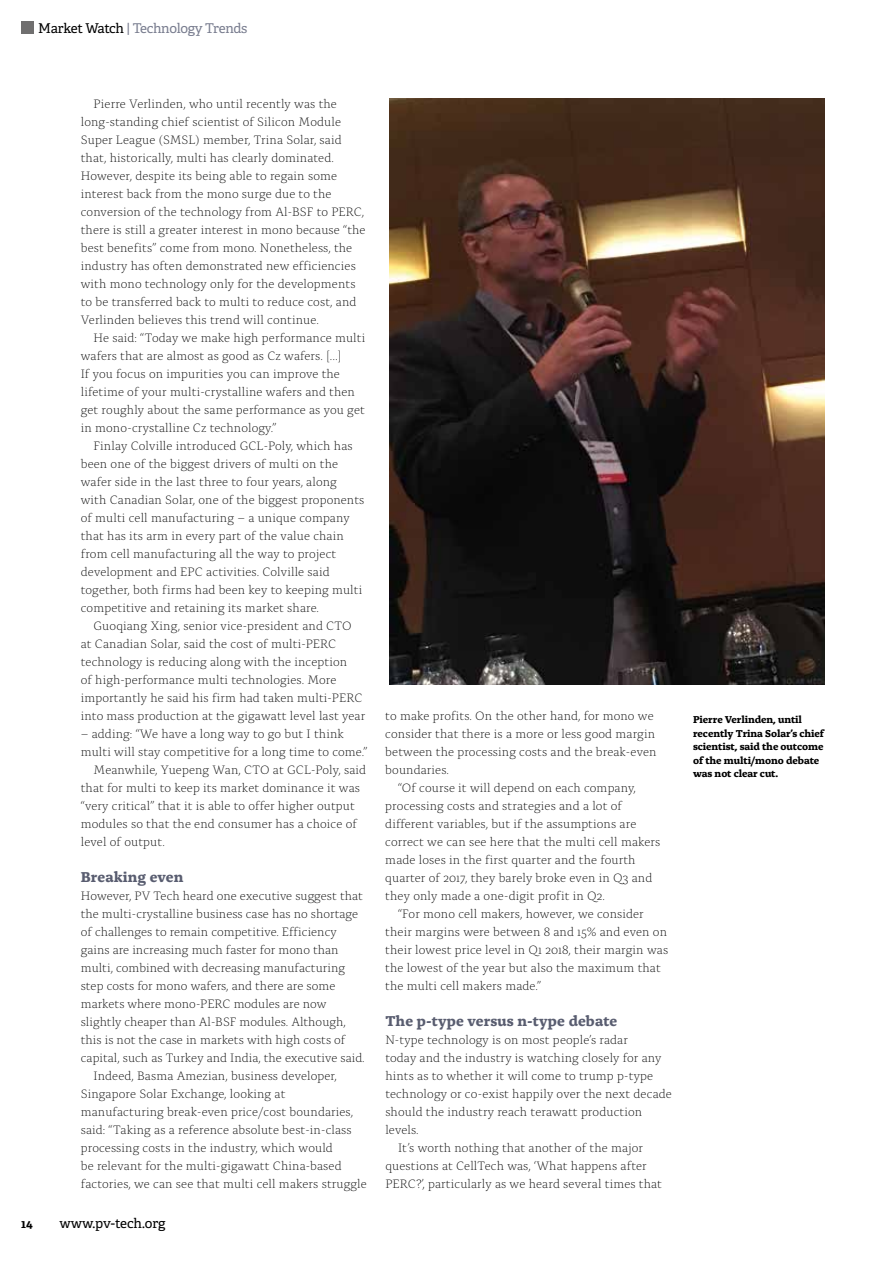
<style>
.page{position:relative;width:893px;height:1263px;background:#fff}
.page>*{position:absolute;margin:0;border:0;box-sizing:border-box;transform-origin:0 0}
.t1{font:700 15px "Alda OTCEV";letter-spacing:.005em;color:#595d70}
.t2{font:13.5px "Adelle PE";letter-spacing:-.025em;color:#797d8f}
.t3{font:13.5px "Adelle PE";letter-spacing:-.005em;color:#000}
.t4{font:300 12.75px/18px "Alda OTCEV";letter-spacing:.005em;color:#000}
.t5{font:700 12px "Adelle PE";color:#000}
.t6{font:700 10.5px/13.5px "Alda OTCEV";letter-spacing:-.01em;color:#000}
.s1{color:#000}
</style>
<div class="page">
<div style="left:21px;top:21px;width:13px;height:13px;background:#706f6f"></div>
<img style="left:389px;top:98px;width:436px;height:587px">
<p class="t2" style="left:38px;top:18px;width:211px"><span class="s1">Market Watch</span> | Technology Trends</p>
<p class="t4" style="left:81px;top:94px;width:286px;text-indent:13px">Pierre Verlinden, who until recently was the long-standing chief scientist of Silicon Module Super League (SMSL) member, Trina Solar, said that, historically, multi has clearly dominated.<br>However, despite its being able to regain some interest back from the mono surge due to the conversion of the technology from Al-BSF to PERC, there is still a greater interest in mono because “the best benefits” come from mono. Nonetheless, the industry has often demonstrated new efficiencies with mono technology only for the developments to be transferred back to multi to reduce cost, and Verlinden believes this trend will continue.</p>
<p class="t4" style="left:81px;top:328px;width:286px;text-indent:13px">He said: “Today we make high performance multi wafers that are almost as good as Cz wafers. […]<br>If you focus on impurities you can improve the lifetime of your multi-crystalline wafers and then get roughly about the same performance as you get in mono-crystalline Cz technology.”</p>
<p class="t4" style="left:81px;top:436px;width:285px;text-indent:13px">Finlay Colville introduced GCL-Poly, which has been one of the biggest drivers of multi on the wafer side in the last three to four years, along with Canadian Solar, one of the biggest proponents of multi cell manufacturing – a unique company that has its arm in every part of the value chain from cell manufacturing all the way to project development and EPC activities. Colville said together, both firms had been key to keeping multi competitive and retaining its market share.</p>
<p class="t4" style="left:81px;top:616px;width:286px;text-indent:13px">Guoqiang Xing, senior vice-president and CTO at Canadian Solar, said the cost of multi-PERC technology is reducing along with the inception<br>of high-performance multi technologies. More importantly he said his firm had taken multi-PERC into mass production at the gigawatt level last year</p>
<p class="t4" style="left:81px;top:724px;width:265px">– adding: “We have a long way to go but I think</p>
<p class="t4" style="left:81px;top:742px;width:288px">multi will stay competitive for a long time to come.”</p>
<p class="t4" style="left:94px;top:760px;width:274px">Meanwhile, Yuepeng Wan, CTO at GCL-Poly, said</p>
<p class="t4" style="left:81px;top:778px;width:281px">that for multi to keep its market dominance it was</p>
<p class="t4" style="left:81px;top:796px;width:276px">“very critical” that it is able to offer higher output</p>
<p class="t4" style="left:81px;top:814px;width:278px">modules so that the end consumer has a choice of</p>
<p class="t4" style="left:81px;top:832px;width:85px">level of output.</p>
<p class="t1" style="left:81px;top:865px;width:104px">Breaking even</p>
<p class="t4" style="left:81px;top:886px;width:284px">However, PV Tech heard one executive suggest that</p>
<p class="t4" style="left:81px;top:904px;width:279px">the multi-crystalline business case has no shortage</p>
<p class="t4" style="left:81px;top:922px;width:258px">of challenges to remain competitive. Efficiency</p>
<p class="t4" style="left:81px;top:940px;width:259px">gains are increasing much faster for mono than</p>
<p class="t4" style="left:81px;top:958px;width:266px">multi, combined with decreasing manufacturing</p>
<p class="t4" style="left:81px;top:976px;width:256px">step costs for mono wafers, and there are some</p>
<p class="t4" style="left:81px;top:994px;width:247px">markets where mono-PERC modules are now</p>
<p class="t4" style="left:81px;top:1012px;width:266px">slightly cheaper than Al-BSF modules. Although,</p>
<p class="t4" style="left:81px;top:1030px;width:266px">this is not the case in markets with high costs of</p>
<p class="t4" style="left:81px;top:1048px;width:285px">capital, such as Turkey and India, the executive said.</p>
<p class="t4" style="left:94px;top:1066px;width:245px">Indeed, Basma Amezian, business developer,</p>
<p class="t4" style="left:81px;top:1084px;width:206px">Singapore Solar Exchange, looking at</p>
<p class="t4" style="left:81px;top:1102px;width:274px">manufacturing break-even price/cost boundaries,</p>
<p class="t4" style="left:81px;top:1120px;width:272px">said: “Taking as a reference absolute best-in-class</p>
<p class="t4" style="left:81px;top:1138px;width:254px">processing costs in the industry, which would</p>
<p class="t4" style="left:81px;top:1156px;width:262px">be relevant for the multi-gigawatt China-based</p>
<p class="t4" style="left:81px;top:1174px;width:287px">factories, we can see that multi cell makers struggle</p>
<p class="t5" style="left:21px;top:1215px;width:13px">14</p>
<p class="t3" style="left:60px;top:1213px;width:107px">www.pv-tech.org</p>
<p class="t4" style="left:385px;top:706px;width:270px">to make profits. On the other hand, for mono we</p>
<p class="t4" style="left:385px;top:724px;width:271px">consider that there is a more or less good margin</p>
<p class="t4" style="left:385px;top:742px;width:273px">between the processing costs and the break-even</p>
<p class="t4" style="left:385px;top:760px;width:65px">boundaries.</p>
<p class="t4" style="left:398px;top:778px;width:239px">“Of course it will depend on each company,</p>
<p class="t4" style="left:385px;top:796px;width:238px">processing costs and strategies and a lot of</p>
<p class="t4" style="left:385px;top:814px;width:252px">different variables, but if the assumptions are</p>
<p class="t4" style="left:385px;top:832px;width:277px">correct we can see here that the multi cell makers</p>
<p class="t4" style="left:385px;top:850px;width:252px">made loses in the first quarter and the fourth</p>
<p class="t4" style="left:385px;top:868px;width:269px">quarter of 2017, they barely broke even in Q3 and</p>
<p class="t4" style="left:385px;top:886px;width:221px">they only made a one-digit profit in Q2.</p>
<p class="t4" style="left:398px;top:904px;width:247px">“For mono cell makers, however, we consider</p>
<p class="t4" style="left:385px;top:922px;width:283px">their margins were between 8 and 15% and even on</p>
<p class="t4" style="left:385px;top:940px;width:284px">their lowest price level in Q1 2018, their margin was</p>
<p class="t4" style="left:385px;top:958px;width:277px">the lowest of the year but also the maximum that</p>
<p class="t4" style="left:385px;top:976px;width:157px">the multi cell makers made.”</p>
<p class="t1" style="left:385px;top:1009px;width:234px">The p-type versus n-type debate</p>
<p class="t4" style="left:385px;top:1030px;width:244px">N-type technology is on most people’s radar</p>
<p class="t4" style="left:385px;top:1048px;width:278px">today and the industry is watching closely for any</p>
<p class="t4" style="left:385px;top:1066px;width:269px">hints as to whether it will come to trump p-type</p>
<p class="t4" style="left:385px;top:1084px;width:288px">technology or co-exist happily over the next decade</p>
<p class="t4" style="left:385px;top:1102px;width:259px">should the industry reach terawatt production</p>
<p class="t4" style="left:385px;top:1120px;width:35px">levels.</p>
<p class="t4" style="left:398px;top:1138px;width:246px">It’s worth nothing that another of the major</p>
<p class="t4" style="left:385px;top:1156px;width:263px">questions at CellTech was, ‘What happens after</p>
<p class="t4" style="left:385px;top:1174px;width:278px">PERC?’, particularly as we heard several times that</p>
<p class="t6" style="left:693px;top:712px;width:132px">Pierre Verlinden, until recently Trina Solar’s chief scientist, said the outcome of the multi/mono debate was not clear cut.</p>
</div>
